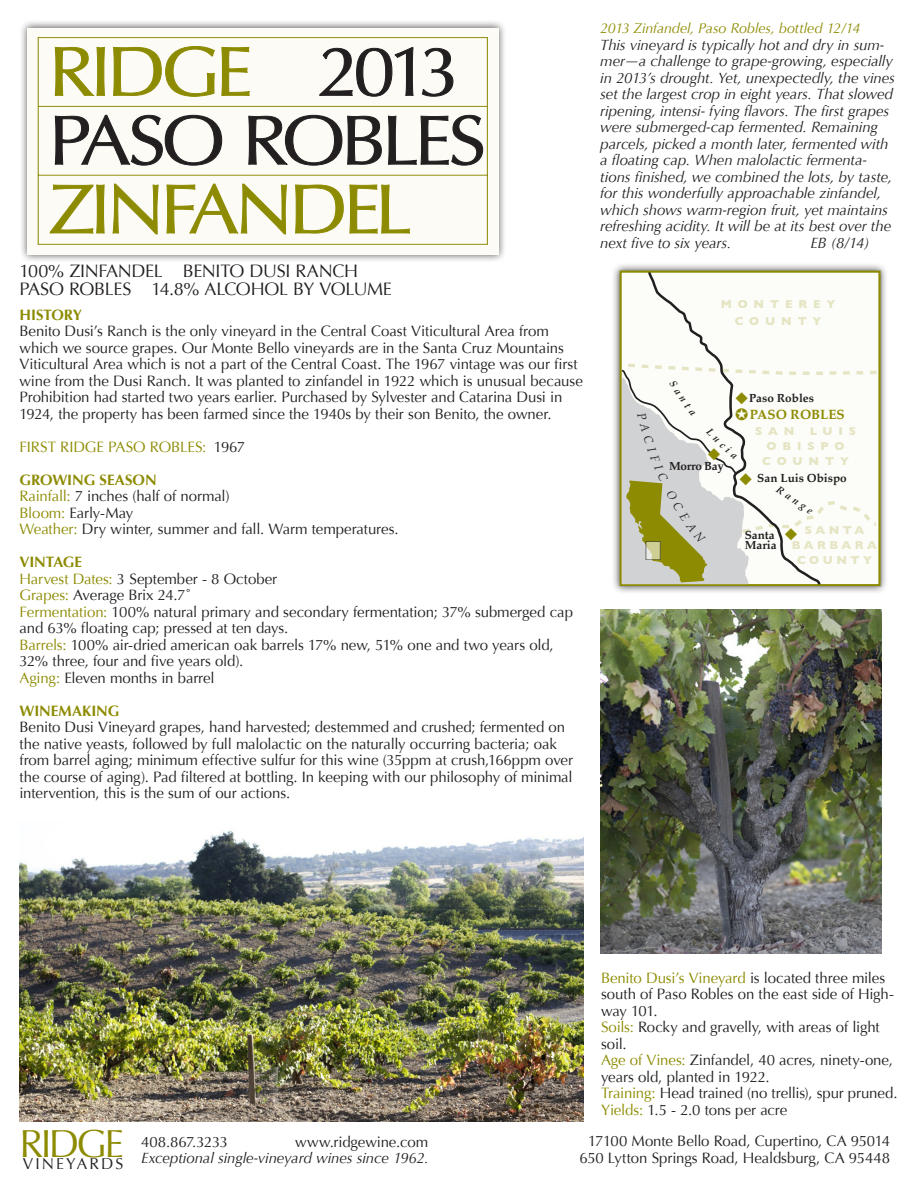
<style>
.page{position:relative;width:918px;height:1188px;background:#fff}
.page>*{position:absolute;margin:0;border:0;box-sizing:border-box;transform-origin:0 0}
.t1{font:69.9px/68.8px "Optima";letter-spacing:-.06em;color:#231f20;scale:1.08 1}
.t2{font:69.9px "Optima";letter-spacing:-.06em;color:#8d8b02;scale:1.08 1}
.t3{font:39px "Optima";letter-spacing:-.07em;color:#8d8b02}
.t4{font:18px/18px "Optima";letter-spacing:-.02em;color:#231f20}
.t5{font:15.75px "Optima";letter-spacing:.13em;color:#231f20}
.t6{font:15px/16.5px "Optima";letter-spacing:-.01em;color:#231f20}
.t7{font:italic 15px/16.5px "Optima";letter-spacing:-.01em;color:#231f20}
.t8{font:15px "Optima";letter-spacing:-.005em;color:#8d8b02}
.t9{font:700 15px "Optima";letter-spacing:-.005em;color:#8d8b02}
.t10{font:italic 14.25px "Optima";letter-spacing:-.005em;color:#8d8b02}
.t11{font:700 13.35px "Palatino";color:#8d8b02}
.t12{font:700 11.7px/16.6px "Gill Sans";letter-spacing:.5em;color:#e5e4c3;text-align:center}
.t13{font:700 11.7px/10.1px "Palatino";color:#211f1f}
.t14{font:700 11.7px/15px "Gill Sans";letter-spacing:.3em;color:#e5e4c3;text-align:center}
.t15{font:700 11.7px "Palatino";letter-spacing:-.025em;color:#211f1f}
.t16{font:italic 700 10.05px "Palatino";color:#211f1f}
.s1{color:#8d8b02}
.s2{color:#231f20}
.s3{font-weight:700;color:#8d8b02}
</style>
<div class="page">
<div style="left:611px;top:263px;width:278px;height:331px;background:#231f20;opacity:.75"></div>
<div style="left:621px;top:272px;width:258px;height:313px;background:#fcfcf8"></div>
<svg style="left:647px;top:270px;width:175px;height:91px"></svg>
<img style="left:20px;top:830px;width:564px;height:291px">
<img style="left:600px;top:609px;width:281px;height:344px">
<div style="left:19px;top:20px;width:488px;height:243px;background:#231f20;opacity:.75"></div>
<div style="left:27px;top:28px;width:472px;height:227px;background:#fcfbf5"></div>
<svg style="left:38px;top:37px;width:450px;height:208px"></svg>
<svg style="left:55px;top:47px;width:50px;height:49px"></svg>
<svg style="left:113px;top:46px;width:102px;height:51px"></svg>
<svg style="left:222px;top:47px;width:28px;height:49px"></svg>
<svg style="left:320px;top:47px;width:93px;height:49px"></svg>
<svg style="left:422px;top:48px;width:31px;height:48px"></svg>
<svg style="left:55px;top:115px;width:167px;height:50px"></svg>
<svg style="left:249px;top:115px;width:133px;height:50px"></svg>
<svg style="left:388px;top:115px;width:95px;height:50px"></svg>
<svg style="left:50px;top:185px;width:54px;height:48px"></svg>
<svg style="left:113px;top:184px;width:45px;height:50px"></svg>
<svg style="left:167px;top:184px;width:120px;height:50px"></svg>
<svg style="left:295px;top:185px;width:49px;height:48px"></svg>
<svg style="left:350px;top:185px;width:60px;height:48px"></svg>
<svg style="left:620px;top:361px;width:260px;height:224px"></svg>
<h1 class="t1" style="left:49px;top:38px;width:407px"><span class="s1">RIDGE</span> 2013<br>PASO ROBLES</h1>
<h1 class="t2" style="left:49px;top:169px;width:339px">ZINFANDEL</h1>
<p class="t4" style="left:20px;top:262px;width:374px">100% ZINFANDEL BENITO DUSI RANCH<br>PASO ROBLES 14.8% ALCOHOL BY VOLUME</p>
<p class="t9" style="left:20px;top:306px;width:64px">HISTORY</p>
<p class="t6" style="left:20px;top:323px;width:565px">Benito Dusi’s Ranch is the only vineyard in the Central Coast Viticultural Area from which we source grapes. Our Monte Bello vineyards are in the Santa Cruz Mountains Viticultural Area which is not a part of the Central Coast. The 1967 vintage was our first wine from the Dusi Ranch. It was planted to zinfandel in 1922 which is unusual because Prohibition had started two years earlier. Purchased by Sylvester and Catarina Dusi in 1924, the property has been farmed since the 1940s by their son Benito, the owner.</p>
<p class="t8" style="left:20px;top:438px;width:227px">FIRST RIDGE PASO ROBLES: <span class="s2">1967</span></p>
<p class="t6" style="left:20px;top:472px;width:381px"><span class="s3">GROWING SEASON<br></span><span class="s1">Rainfall:</span> 7 inches (half of normal)<br><span class="s1">Bloom:</span> Early-May<br><span class="s1">Weather:</span> Dry winter, summer and fall. Warm temperatures.</p>
<p class="t6" style="left:20px;top:554px;width:555px"><span class="s3">VINTAGE<br></span><span class="s1">Harvest Dates:</span> 3 September - 8 October<br><span class="s1">Grapes:</span> Average Brix 24.7˚<br><span class="s1">Fermentation:</span> 100% natural primary and secondary fermentation; 37% submerged cap and 63% floating cap; pressed at ten days.<br><span class="s1">Barrels:</span> 100% air-dried american oak barrels 17% new, 51% one and two years old, 32% three, four and five years old).<br><span class="s1">Aging:</span> Eleven months in barrel</p>
<p class="t9" style="left:20px;top:702px;width:101px">WINEMAKING</p>
<p class="t6" style="left:20px;top:719px;width:555px">Benito Dusi Vineyard grapes, hand harvested; destemmed and crushed; fermented on the native yeasts, followed by full malolactic on the naturally occurring bacteria; oak from barrel aging; minimum effective sulfur for this wine (35ppm at crush,166ppm over the course of aging). Pad filtered at bottling. In keeping with our philosophy of minimal intervention, this is the sum of our actions.</p>
<p class="t10" style="left:600px;top:20px;width:262px">2013 Zinfandel, Paso Robles, bottled 12/14</p>
<p class="t7" style="left:600px;top:37px;width:296px">This vineyard is typically hot and dry in sum&shy;mer—a challenge to grape-growing, especially in 2013’s drought. Yet, unexpectedly, the vines set the largest crop in eight years. That slowed ripening, intensi- fying flavors. The first grapes were submerged-cap fermented. Remaining parcels, picked a month later, fermented with a floating cap. When malolactic fermenta&shy;tions finished, we combined the lots, by taste, for this wonderfully approachable zinfandel, which shows warm-region fruit, yet maintains refreshing acidity. It will be at its best over the next five to six years.</p>
<p class="t7" style="left:810px;top:235px;width:61px">EB (8/14)</p>
<p class="t12" style="left:721px;top:296px;width:116px">MONTEREY<br>COUNTY</p>
<p class="t13" style="left:749px;top:392px;width:66px">Paso Robles</p>
<p class="t15" style="left:669px;top:456px;width:56px">Morro Bay</p>
<p class="t11" style="left:735px;top:403px;width:111px">✪PASO ROBLES</p>
<p class="t12" style="left:755px;top:423px;width:41px">SAN</p>
<p class="t12" style="left:810px;top:423px;width:48px">LUIS</p>
<p class="t12" style="left:767px;top:438px;width:80px">OBISPO</p>
<p class="t12" style="left:762px;top:453px;width:88px">COUNTY</p>
<p class="t13" style="left:757px;top:473px;width:91px">San Luis Obispo</p>
<p class="t13" style="left:745px;top:530px;width:34px">Santa<br>Maria</p>
<p class="t16" style="left:791px;top:487px;width:33px;rotate:34deg">ange</p>
<p class="t14" style="left:792px;top:522px;width:87px">SANTA<br>BARBARA<br>COUNTY</p>
<p class="t6" style="left:601px;top:969px;width:298px"><span class="s1">Benito Dusi’s Vineyard</span> is located three miles south of Paso Robles on the east side of High&shy;way 101.<br><span class="s1">Soils:</span> Rocky and gravelly, with areas of light soil.<br><span class="s1">Age of Vines:</span> Zinfandel, 40 acres, ninety-one, years old, planted in 1922.<br><span class="s1">Training:</span> Head trained (no trellis), spur pruned.<br><span class="s1">Yields:</span> 1.5 - 2.0 tons per acre</p>
<h2 class="t3" style="left:20px;top:1121px;width:106px">RIDGE</h2>
<p class="t5" style="left:23px;top:1155px;width:102px">VINEYARDS</p>
<p class="t6" style="left:141px;top:1134px;width:88px">408.867.3233</p>
<p class="t6" style="left:295px;top:1134px;width:135px">www.ridgewine.com</p>
<p class="t7" style="left:141px;top:1150px;width:289px">Exceptional single-vineyard wines since 1962.</p>
<p class="t6" style="left:579px;top:1133px;width:312px;text-align:center">17100 Monte Bello Road, Cupertino, CA 95014<br>650 Lytton Springs Road, Healdsburg, CA 95448</p>
</div>
